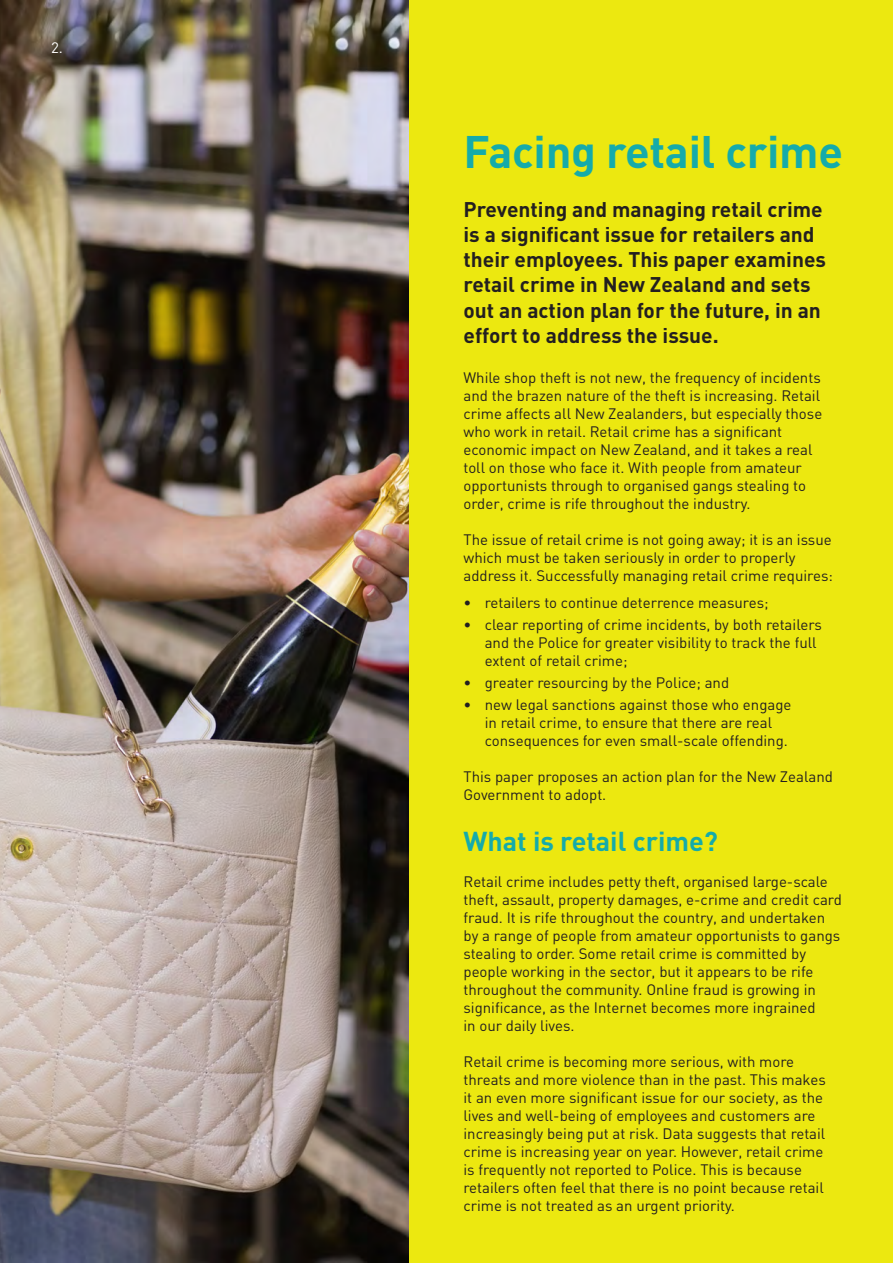
<style>
.page{position:relative;width:893px;height:1263px;background:#fff}
.page>*{position:absolute;margin:0;border:0;box-sizing:border-box;transform-origin:0 0}
.t1{font:700 45px "DIN";letter-spacing:-.005em;color:#15abaa}
.t2{font:700 27px "DIN";color:#15abaa}
.t3{font:700 21px/25.2px "DIN";color:#231f20}
.t4{font:15px/18px "DIN";color:#231f20}
.t5{font:15px "DIN";color:#fff}
</style>
<div class="page">
<div style="left:408px;top:0;width:485px;height:1263px;background:#ece810"></div>
<img style="left:0;top:0;width:408px;height:1263px">
<p class="t5" style="left:51px;top:38px;width:13px">2.</p>
<p class="t1" style="left:463px;top:123px;width:381px">Facing retail crime</p>
<p class="t3" style="left:463px;top:196px;width:364px">Preventing and managing retail crime is a significant issue for retailers and their employees. This paper examines retail crime in New Zealand and sets out an action plan for the future, in an effort to address the issue.</p>
<p class="t4" style="left:463px;top:368px;width:360px">While shop theft is not new, the frequency of incidents and the brazen nature of the theft is increasing. Retail crime affects all New Zealanders, but especially those who work in retail. Retail crime has a significant economic impact on New Zealand, and it takes a real toll on those who face it. With people from amateur opportunists through to organised gangs stealing to order, crime is rife throughout the industry.</p>
<p class="t4" style="left:463px;top:530px;width:371px">The issue of retail crime is not going away; it is an issue which must be taken seriously in order to properly address it. Successfully managing retail crime requires:</p>
<p class="t4" style="left:463px;top:593px;width:307px">• retailers to continue deterrence measures;</p>
<p class="t4" style="left:485px;top:615px;width:339px;text-indent:-21px">• clear reporting of crime incidents, by both retailers and the Police for greater visibility to track the full extent of retail crime;</p>
<p class="t4" style="left:463px;top:673px;width:267px">• greater resourcing by the Police; and</p>
<p class="t4" style="left:485px;top:696px;width:308px;text-indent:-21px">• new legal sanctions against those who engage in retail crime, to ensure that there are real consequences for even small-scale offending.</p>
<p class="t4" style="left:463px;top:768px;width:371px">This paper proposes an action plan for the New Zealand<br>Government to adopt.</p>
<p class="t2" style="left:463px;top:823px;width:256px">What is retail crime?</p>
<p class="t4" style="left:463px;top:872px;width:380px">Retail crime includes petty theft, organised large-scale theft, assault, property damages, e-crime and credit card fraud. It is rife throughout the country, and undertaken by a range of people from amateur opportunists to gangs stealing to order. Some retail crime is committed by people working in the sector, but it appears to be rife throughout the community. Online fraud is growing in significance, as the Internet becomes more ingrained<br>in our daily lives.</p>
<p class="t4" style="left:463px;top:1052px;width:364px">Retail crime is becoming more serious, with more threats and more violence than in the past. This makes it an even more significant issue for our society, as the lives and well-being of employees and customers are increasingly being put at risk. Data suggests that retail crime is increasing year on year. However, retail crime is frequently not reported to Police. This is because retailers often feel that there is no point because retail crime is not treated as an urgent priority.</p>
</div>
